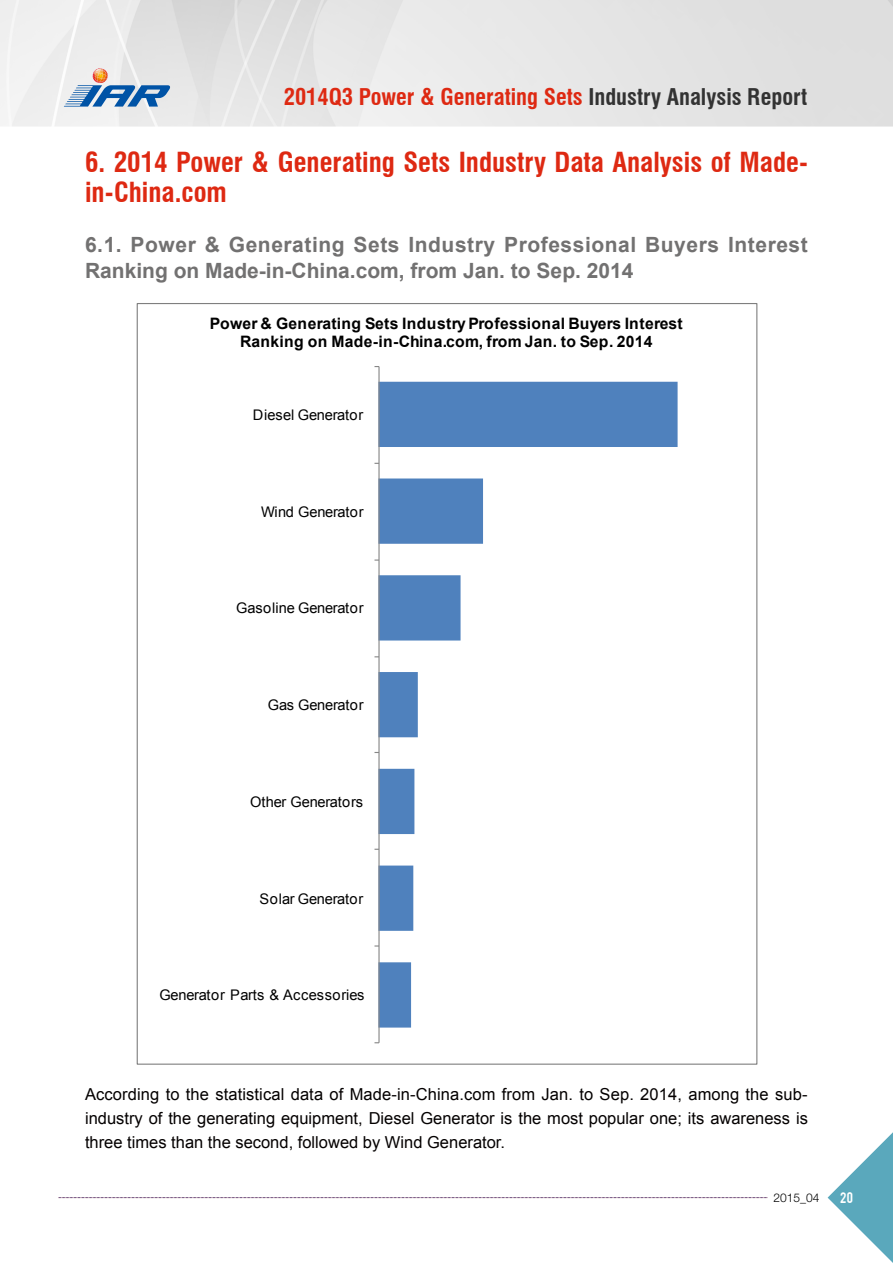
<style>
.page{position:relative;width:893px;height:1263px;background:#fff}
.page>*{position:absolute;margin:0;border:0;box-sizing:border-box;transform-origin:0 0}
.t1{font:700 condensed 27px/30px "Swiss 721 BT";color:#de2912}
.t2{font:700 condensed 22.5px "Swiss 721 BT";color:#de2912}
.t3{font:700 21px/25.5px "Arial";letter-spacing:.025em;color:#727171}
.t4{font:16.5px/24px "Arial";color:#040000;text-align:justify}
.t5{font:700 15.75px/18px "Arial";letter-spacing:.015em;color:#000;text-align:center}
.t6{font:14.7px "Arial";letter-spacing:-.02em;color:#000}
.t7{font:14.7px "Arial";color:#000}
.t8{font:300 12px "Helvetica Neue LT Pro";color:#000}
.t9{font:12px "Bebas";color:#fff}
.s1{color:#333}
</style>
<div class="page">
<img style="left:0;top:0;width:893px;height:1199px">
<svg style="left:828px;top:1132px;width:65px;height:131px"></svg>
<svg style="left:58px;top:1197px;width:709px;height:1px"></svg>
<svg style="left:64px;top:68px;width:106px;height:39px"></svg>
<div style="left:137px;top:303px;width:619px;height:760px;background:#fff"></div>
<svg style="left:380px;top:382px;width:298px;height:645px"></svg>
<hr style="left:378px;top:367px;width:2px;height:676px;background:#868686">
<h2 class="t2" style="left:284px;top:84px;width:525px">2014Q3 Power &amp; Generating Sets <span class="s1">Industry Analysis Report</span></h2>
<h1 class="t1" style="left:85px;top:148px;width:724px">6. 2014 Power &amp; Generating Sets Industry Data Analysis of Made&shy;in-China.com</h1>
<p class="t3" style="left:85px;top:233px;width:724px">6.1. Power &amp; Generating Sets Industry Professional Buyers Interest<br>Ranking on Made-in-China.com, from Jan. to Sep. 2014</p>
<p class="t5" style="left:210px;top:315px;width:474px">Power &amp; Generating Sets Industry Professional Buyers Interest<br>Ranking on Made-in-China.com, from Jan. to Sep. 2014</p>
<p class="t6" style="left:253px;top:405px;width:112px">Diesel Generator</p>
<p class="t6" style="left:261px;top:502px;width:104px">Wind Generator</p>
<p class="t6" style="left:236px;top:599px;width:129px">Gasoline Generator</p>
<p class="t6" style="left:268px;top:695px;width:97px">Gas Generator</p>
<p class="t6" style="left:250px;top:792px;width:114px">Other Generators</p>
<p class="t6" style="left:260px;top:889px;width:105px">Solar Generator</p>
<p class="t7" style="left:159px;top:986px;width:207px">Generator Parts &amp; Accessories</p>
<p class="t4" style="left:85px;top:1082px;width:724px">According to the statistical data of Made-in-China.com from Jan. to Sep. 2014, among the sub&shy;industry of the generating equipment, Diesel Generator is the most popular one; its awareness is three times than the second, followed by Wind Generator.</p>
<p class="t8" style="left:773px;top:1190px;width:48px">2015_04</p>
<p class="t9" style="left:840px;top:1189px;width:14px">20</p>
</div>
